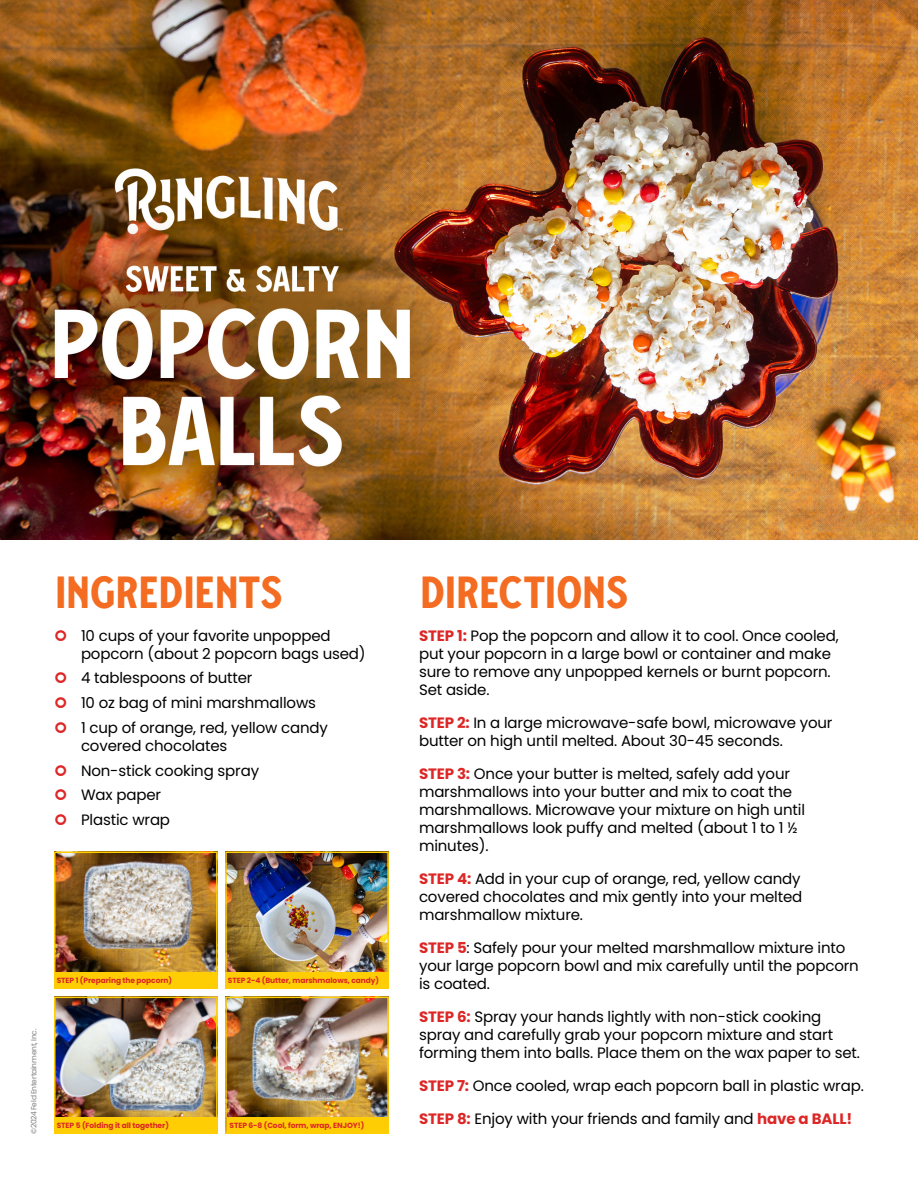
<style>
.page{position:relative;width:918px;height:1188px;background:#fff}
.page>*{position:absolute;margin:0;border:0;box-sizing:border-box;transform-origin:0 0}
.Header_1{font:45px "Ringling Sans BETA";letter-spacing:-.055em;color:#f36c21}
.Paragraph{font:15px/18px "Poppins";letter-spacing:-.01em;color:#000}
.Paragraph-2{font:700 7.5px "Poppins";letter-spacing:-.01em;color:#dc2726}
.Header_1-2{font:7.5px "Poppins";letter-spacing:-.025em;color:#808080}
.s1{font-weight:700;color:#dc2726}
</style>
<div class="page">
<img style="left:0;top:0;width:918px;height:997px">
<img style="left:57px;top:855px;width:158px;height:118px">
<div style="left:54px;top:852px;width:164px;height:137px;border:2px solid #ffcd03"></div>
<img style="left:228px;top:855px;width:158px;height:118px">
<div style="left:225px;top:852px;width:164px;height:137px;border:2px solid #ffcd03"></div>
<img style="left:57px;top:1000px;width:158px;height:118px">
<div style="left:54px;top:997px;width:164px;height:137px;border:2px solid #ffcd03"></div>
<img style="left:228px;top:1000px;width:158px;height:118px">
<div style="left:225px;top:997px;width:164px;height:137px;border:2px solid #ffcd03"></div>
<div style="left:54px;top:973px;width:164px;height:16px;background:#ffcd03"></div>
<div style="left:54px;top:1118px;width:164px;height:16px;background:#ffcd03"></div>
<div style="left:225px;top:973px;width:164px;height:16px;background:#ffcd03"></div>
<div style="left:227px;top:1118px;width:162px;height:16px;background:#ffcd03"></div>
<svg style="left:55px;top:629px;width:11px;height:11px"></svg>
<svg style="left:55px;top:672px;width:11px;height:11px"></svg>
<svg style="left:55px;top:697px;width:11px;height:11px"></svg>
<svg style="left:55px;top:722px;width:11px;height:11px"></svg>
<svg style="left:55px;top:764px;width:11px;height:12px"></svg>
<svg style="left:55px;top:789px;width:11px;height:11px"></svg>
<svg style="left:55px;top:814px;width:11px;height:11px"></svg>
<p class="Header_1" style="left:54px;top:565px;width:231px">INGREDIENTS</p>
<p class="Paragraph" style="left:81px;top:626px;width:286px">10 cups of your favorite unpopped popcorn (about 2 popcorn bags used)</p>
<p class="Paragraph" style="left:81px;top:669px;width:173px">4 tablespoons of butter</p>
<p class="Paragraph" style="left:81px;top:694px;width:237px">10 oz bag of mini marshmallows</p>
<p class="Paragraph" style="left:81px;top:719px;width:249px">1 cup of orange, red, yellow candy covered chocolates</p>
<p class="Paragraph" style="left:81px;top:761px;width:180px">Non-stick cooking spray</p>
<p class="Paragraph" style="left:81px;top:786px;width:82px">Wax paper</p>
<p class="Paragraph" style="left:81px;top:811px;width:91px">Plastic wrap</p>
<p class="Header_1-2" style="left:29px;top:1134px;width:107px;rotate:-90deg">©2024 Feld Entertainment, Inc.</p>
<p class="Paragraph-2" style="left:57px;top:976px;width:117px">STEP 1 (Preparing the popcorn)</p>
<p class="Paragraph-2" style="left:57px;top:1121px;width:114px">STEP 5 (Folding it all together)</p>
<p class="Paragraph-2" style="left:228px;top:976px;width:153px">STEP 2-4 (Butter, marshmalows, candy)</p>
<p class="Paragraph-2" style="left:230px;top:1121px;width:136px">STEP 6-8 (Cool, form, wrap, ENJOY!)</p>
<p class="Header_1" style="left:419px;top:565px;width:212px">DIRECTIONS</p>
<p class="Paragraph" style="left:419px;top:626px;width:421px"><span class="s1">STEP 1:</span> Pop the popcorn and allow it to cool. Once cooled, put your popcorn in a large bowl or container and make sure to remove any unpopped kernels or burnt popcorn.<br>Set aside.</p>
<p class="Paragraph" style="left:419px;top:713px;width:415px"><span class="s1">STEP 2:</span> In a large microwave-safe bowl, microwave your butter on high until melted. About 30-45 seconds.</p>
<p class="Paragraph" style="left:419px;top:764px;width:387px"><span class="s1">STEP 3:</span> Once your butter is melted, safely add your marshmallows into your butter and mix to coat the marshmallows. Microwave your mixture on high until marshmallows look puffy and melted (about 1 to 1 ½ minutes).</p>
<p class="Paragraph" style="left:419px;top:869px;width:385px;text-align:justify"><span class="s1">STEP 4:</span> Add in your cup of orange, red, yellow candy covered chocolates and mix gently into your melted marshmallow mixture.</p>
<p class="Paragraph" style="left:419px;top:938px;width:441px"><span class="s1">STEP 5</span>: Safely pour your melted marshmallow mixture into your large popcorn bowl and mix carefully until the popcorn is coated.</p>
<p class="Paragraph" style="left:419px;top:1007px;width:443px"><span class="s1">STEP 6:</span> Spray your hands lightly with non-stick cooking spray and carefully grab your popcorn mixture and start forming them into balls. Place them on the wax paper to set.</p>
<p class="Paragraph" style="left:419px;top:1076px;width:446px"><span class="s1">STEP 7:</span> Once cooled, wrap each popcorn ball in plastic wrap.</p>
<p class="Paragraph" style="left:419px;top:1109px;width:435px"><span class="s1">STEP 8:</span> Enjoy with your friends and family and <span class="s1">have a BALL!</span></p>
</div>
